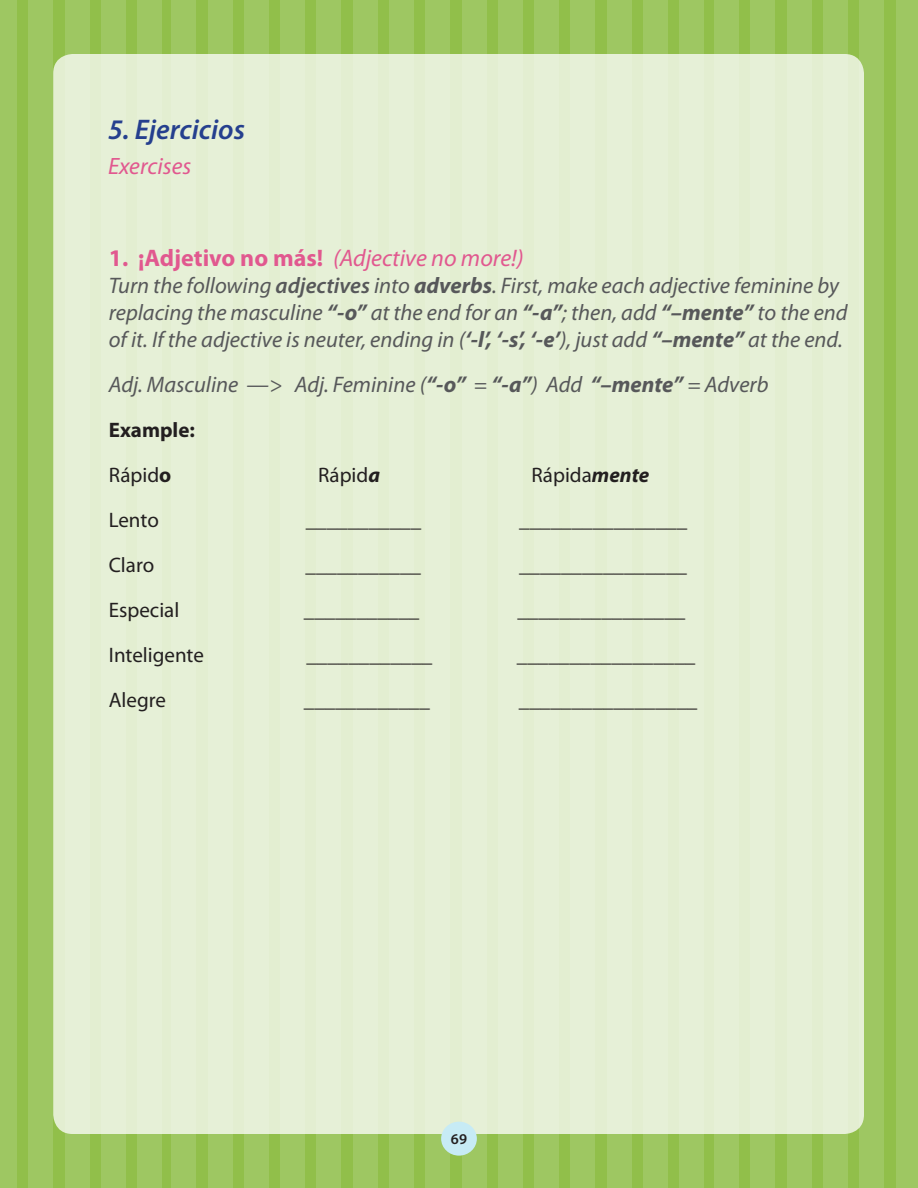
<style>
.page{position:relative;width:918px;height:1188px;background:#91bf4a}
.page>*{position:absolute;margin:0;border:0;box-sizing:border-box;transform-origin:0 0}
.t1{font:italic 600 28.5px "Myriad Pro";color:#253f8e}
.t2{font:italic 24px "Myriad Pro";color:#e1588f}
.t3{font:italic 23.7px "Myriad Pro";color:#e1588f}
.t4{font:italic 22.5px/27px "Myriad Pro";color:#57585a}
.t5{font:21px "Myriad Pro";color:#231f20}
.t6{font:700 21px/45px "Myriad Pro";color:#231f20}
.t7{font:600 15px "Myriad Pro";color:#231f20}
.s1{font-weight:700;font-style:normal}
.s2{font-weight:600}
.s3{font-weight:700}
.s4{font-weight:400}
.s5{font-weight:700;font-style:italic}
</style>
<div class="page">
<div style="left:0;top:0;width:17px;height:1188px;background:#9ec762"></div>
<div style="left:29px;top:0;width:24px;height:1188px;background:#9ec762"></div>
<div style="left:65px;top:0;width:24px;height:1188px;background:#9ec762"></div>
<div style="left:101px;top:0;width:24px;height:1188px;background:#9ec762"></div>
<div style="left:137px;top:0;width:25px;height:1188px;background:#9ec762"></div>
<div style="left:172px;top:0;width:24px;height:1188px;background:#9ec762"></div>
<div style="left:208px;top:0;width:24px;height:1188px;background:#9ec762"></div>
<div style="left:244px;top:0;width:24px;height:1188px;background:#9ec762"></div>
<div style="left:280px;top:0;width:25px;height:1188px;background:#9ec762"></div>
<div style="left:317px;top:0;width:24px;height:1188px;background:#9ec762"></div>
<div style="left:353px;top:0;width:24px;height:1188px;background:#9ec762"></div>
<div style="left:389px;top:0;width:25px;height:1188px;background:#9ec762"></div>
<div style="left:426px;top:0;width:24px;height:1188px;background:#9ec762"></div>
<div style="left:462px;top:0;width:24px;height:1188px;background:#9ec762"></div>
<div style="left:498px;top:0;width:24px;height:1188px;background:#9ec762"></div>
<div style="left:534px;top:0;width:25px;height:1188px;background:#9ec762"></div>
<div style="left:571px;top:0;width:24px;height:1188px;background:#9ec762"></div>
<div style="left:607px;top:0;width:24px;height:1188px;background:#9ec762"></div>
<div style="left:643px;top:0;width:25px;height:1188px;background:#9ec762"></div>
<div style="left:680px;top:0;width:24px;height:1188px;background:#9ec762"></div>
<div style="left:714px;top:0;width:25px;height:1188px;background:#9ec762"></div>
<div style="left:751px;top:0;width:24px;height:1188px;background:#9ec762"></div>
<div style="left:787px;top:0;width:24px;height:1188px;background:#9ec762"></div>
<div style="left:823px;top:0;width:25px;height:1188px;background:#9ec762"></div>
<div style="left:860px;top:0;width:24px;height:1188px;background:#9ec762"></div>
<div style="left:896px;top:0;width:22px;height:1188px;background:#9ec762"></div>
<div style="left:53px;top:54px;width:811px;height:1080px;background:#e6f0d7;border-radius:19px"></div>
<div style="left:441px;top:1122px;width:36px;height:34px;background:#c7ebf5;border-radius:50%"></div>
<p class="t1" style="left:108px;top:111px;width:138px">5. Ejercicios</p>
<p class="t3" style="left:108px;top:152px;width:85px">Exercises</p>
<p class="t2" style="left:109px;top:243px;width:416px"><span class="s1">1. ¡Adjetivo no más!</span> (Adjective no more!)</p>
<p class="t4" style="left:109px;top:271px;width:740px">Turn the following <span class="s2">adjectives</span> into <span class="s3">adverbs</span>. First, make each adjective feminine by replacing the masculine <span class="s3">“-o”</span> at the end for an <span class="s3">“-a”</span>; then, add <span class="s3">“–mente”</span> to the end of it. If the adjective is neuter, ending in (<span class="s3">‘-l’, ‘-s’, ‘-e’</span>), just add <span class="s3">“–mente”</span> at the end.</p>
<p class="t4" style="left:109px;top:370px;width:661px">Adj. Masculine —&gt; Adj. Feminine (<span class="s3">“-o”</span> = <span class="s3">“-a”</span>) Add <span class="s3">“–mente”</span> = Adverb</p>
<p class="t6" style="left:109px;top:406px;width:88px">Example:<br><span class="s4">Rápid</span>o</p>
<p class="t5" style="left:318px;top:462px;width:64px">Rápid<span class="s5">a</span></p>
<p class="t5" style="left:531px;top:462px;width:120px">Rápida<span class="s5">mente</span></p>
<p class="t5" style="left:109px;top:507px;width:52px">Lento</p>
<p class="t5" style="left:109px;top:552px;width:47px">Claro</p>
<p class="t5" style="left:109px;top:597px;width:72px">Especial</p>
<p class="t5" style="left:109px;top:642px;width:97px">Inteligente</p>
<p class="t5" style="left:109px;top:687px;width:59px">Alegre</p>
<p class="t5" style="left:306px;top:507px;width:117px">___________</p>
<p class="t5" style="left:519px;top:507px;width:169px">________________</p>
<p class="t5" style="left:306px;top:552px;width:117px">___________</p>
<p class="t5" style="left:519px;top:552px;width:169px">________________</p>
<p class="t5" style="left:304px;top:597px;width:117px">___________</p>
<p class="t5" style="left:517px;top:597px;width:169px">________________</p>
<p class="t5" style="left:306px;top:642px;width:127px">____________</p>
<p class="t5" style="left:517px;top:642px;width:180px">_________________</p>
<p class="t5" style="left:304px;top:687px;width:128px">____________</p>
<p class="t5" style="left:519px;top:687px;width:180px">_________________</p>
<p class="t7" style="left:451px;top:1129px;width:18px">69</p>
</div>
